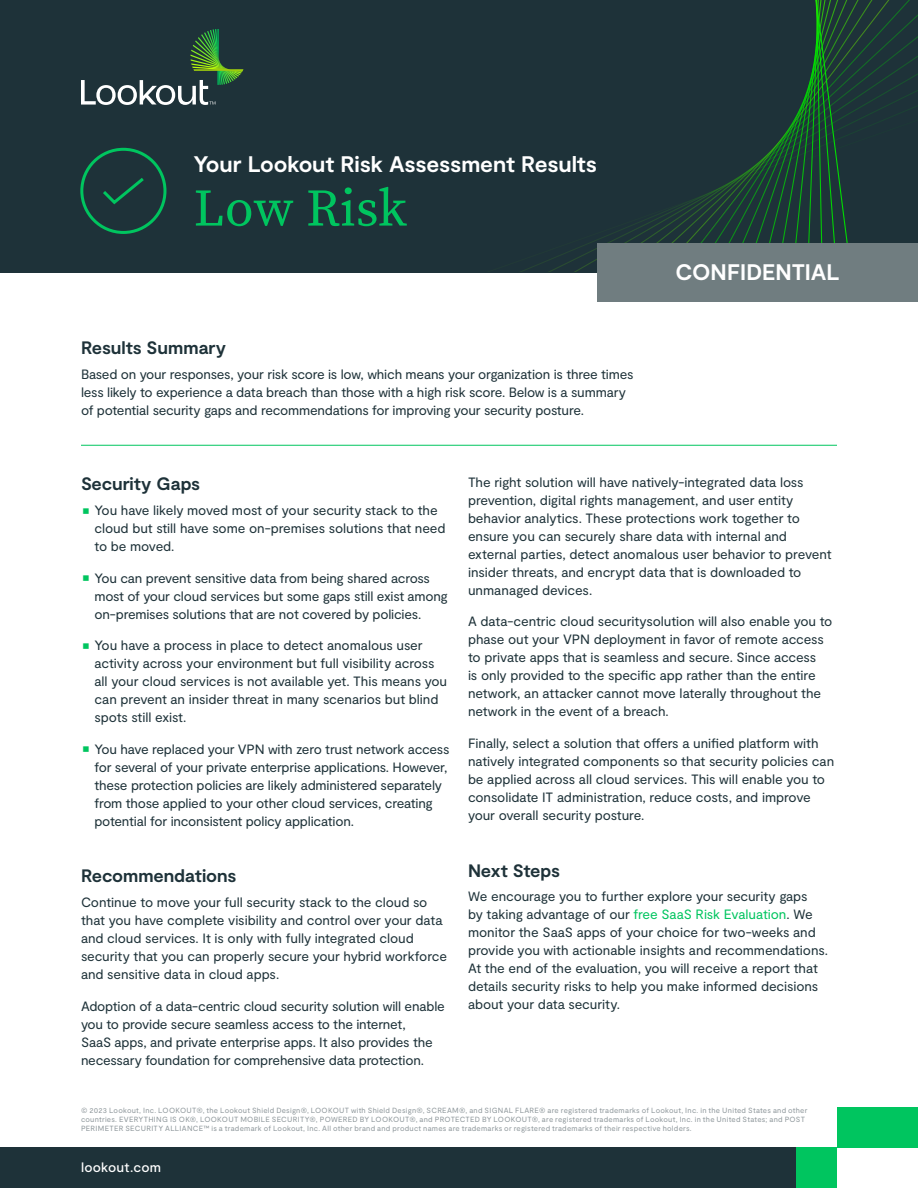
<style>
.page{position:relative;width:918px;height:1188px;background:#fff}
.page>*{position:absolute;margin:0;border:0;box-sizing:border-box;transform-origin:0 0}
.Cover_Page_Headline{font:52.5px "Source Serif Pro";color:#00c55f}
.Cover_Page_Subhead{font:700 22.5px "Moderat";letter-spacing:-.005em;color:#fff}
.Paragraph_Headline{font:700 18px "Moderat";letter-spacing:-.005em;color:#1e3239}
.Body_Copy{font:13.5px/18px "Moderat";letter-spacing:-.01em;color:#1e3239}
.t1{font:500 13.5px "Moderat";letter-spacing:.015em;color:#fff}
.t2{font:7.5px/9px "Moderat";letter-spacing:.035em;color:#8f989c}
.s1{color:#00c55f}
</style>
<div class="page">
<div style="left:0;top:0;width:918px;height:272px;background:#1e3239"></div>
<svg style="left:664px;top:198px;width:33px;height:45px"></svg>
<svg style="left:697px;top:0;width:221px;height:243px"></svg>
<svg style="left:730px;top:0;width:19px;height:243px"></svg>
<svg style="left:749px;top:0;width:146px;height:243px"></svg>
<svg style="left:81px;top:29px;width:162px;height:76px"></svg>
<div style="left:80px;top:148px;width:86px;height:86px;border:3px solid #00c55f;border-radius:50%"></div>
<svg style="left:103px;top:178px;width:41px;height:27px"></svg>
<hr style="left:81px;top:445px;width:756px;height:1px;background:#00c55f">
<div style="left:597px;top:243px;width:321px;height:58px;background:#707d80"></div>
<div style="left:0;top:1148px;width:796px;height:40px;background:#1e3239"></div>
<div style="left:796px;top:1148px;width:41px;height:40px;background:#00c55f"></div>
<div style="left:837px;top:1107px;width:81px;height:41px;background:#00c55f"></div>
<p class="Cover_Page_Subhead" style="left:194px;top:151px;width:405px">Your Lookout Risk Assessment Results</p>
<p class="Cover_Page_Headline" style="left:194px;top:173px;width:215px">Low Risk</p>
<p class="Paragraph_Headline" style="left:81px;top:337px;width:147px">Results Summary</p>
<p class="Body_Copy" style="left:81px;top:365px;width:554px">Based on your responses, your risk score is low, which means your organization is three times less likely to experience a data breach than those with a high risk score. Below is a summary of potential security gaps and recommendations for improving your security posture.</p>
<p class="Cover_Page_Subhead" style="left:676px;top:259px;width:165px">CONFIDENTIAL</p>
<p class="Paragraph_Headline" style="left:81px;top:474px;width:121px">Security Gaps</p>
<p class="Body_Copy" style="left:94px;top:502px;width:353px">You have likely moved most of your security stack to the cloud but still have some on-premises solutions that need to be moved.</p>
<p class="Body_Copy" style="left:94px;top:569px;width:355px">You can prevent sensitive data from being shared across most of your cloud services but some gaps still exist among on-premises solutions that are not covered by policies.</p>
<p class="Body_Copy" style="left:94px;top:637px;width:354px">You have a process in place to detect anomalous user activity across your environment but full visibility across all your cloud services is not available yet. This means you can prevent an insider threat in many scenarios but blind spots still exist.</p>
<p class="Body_Copy" style="left:94px;top:740px;width:356px">You have replaced your VPN with zero trust network access for several of your private enterprise applications. However, these protection policies are likely administered separately from those applied to your other cloud services, creating potential for inconsistent policy application.</p>
<p class="Paragraph_Headline" style="left:81px;top:866px;width:157px">Recommendations</p>
<p class="Body_Copy" style="left:81px;top:894px;width:368px">Continue to move your full security stack to the cloud so that you have complete visibility and control over your data and cloud services. It is only with fully integrated cloud security that you can properly secure your hybrid workforce and sensitive data in cloud apps.</p>
<p class="Body_Copy" style="left:81px;top:997px;width:365px">Adoption of a data-centric cloud security solution will enable you to provide secure seamless access to the internet,<br>SaaS apps, and private enterprise apps. It also provides the necessary foundation for comprehensive data protection.</p>
<p class="Body_Copy" style="left:468px;top:473px;width:365px">The right solution will have natively-integrated data loss prevention, digital rights management, and user entity behavior analytics. These protections work together to ensure you can securely share data with internal and external parties, detect anomalous user behavior to prevent insider threats, and encrypt data that is downloaded to unmanaged devices.</p>
<p class="Body_Copy" style="left:468px;top:613px;width:366px">A data-centric cloud securitysolution will also enable you to phase out your VPN deployment in favor of remote access to private apps that is seamless and secure. Since access<br>is only provided to the specific app rather than the entire network, an attacker cannot move laterally throughout the network in the event of a breach.</p>
<p class="Body_Copy" style="left:468px;top:734px;width:368px">Finally, select a solution that offers a unified platform with natively integrated components so that security policies can be applied across all cloud services. This will enable you to consolidate IT administration, reduce costs, and improve your overall security posture.</p>
<p class="Paragraph_Headline" style="left:468px;top:860px;width:94px">Next Steps</p>
<p class="Body_Copy" style="left:468px;top:888px;width:362px">We encourage you to further explore your security gaps<br>by taking advantage of our <span class="s1">free SaaS Risk Evaluation</span>. We monitor the SaaS apps of your choice for two-weeks and provide you with actionable insights and recommendations.<br>At the end of the evaluation, you will receive a report that details security risks to help you make informed decisions about your data security.</p>
<p class="t2" style="left:81px;top:1106px;width:728px">© 2023 Lookout, Inc. LOOKOUT®, the Lookout Shield Design®, LOOKOUT with Shield Design®, SCREAM®, and SIGNAL FLARE® are registered trademarks of Lookout, Inc. in the United States and other countries. EVERYTHING IS OK®, LOOKOUT MOBILE SECURITY®, POWERED BY LOOKOUT®, and PROTECTED BY LOOKOUT®, are registered trademarks of Lookout, Inc. in the United States; and POST<br>PERIMETER SECURITY ALLIANCE™ is a trademark of Lookout, Inc. All other brand and product names are trademarks or registered trademarks of their respective holders.</p>
<p class="t1" style="left:81px;top:1159px;width:82px">lookout.com</p>
</div>
